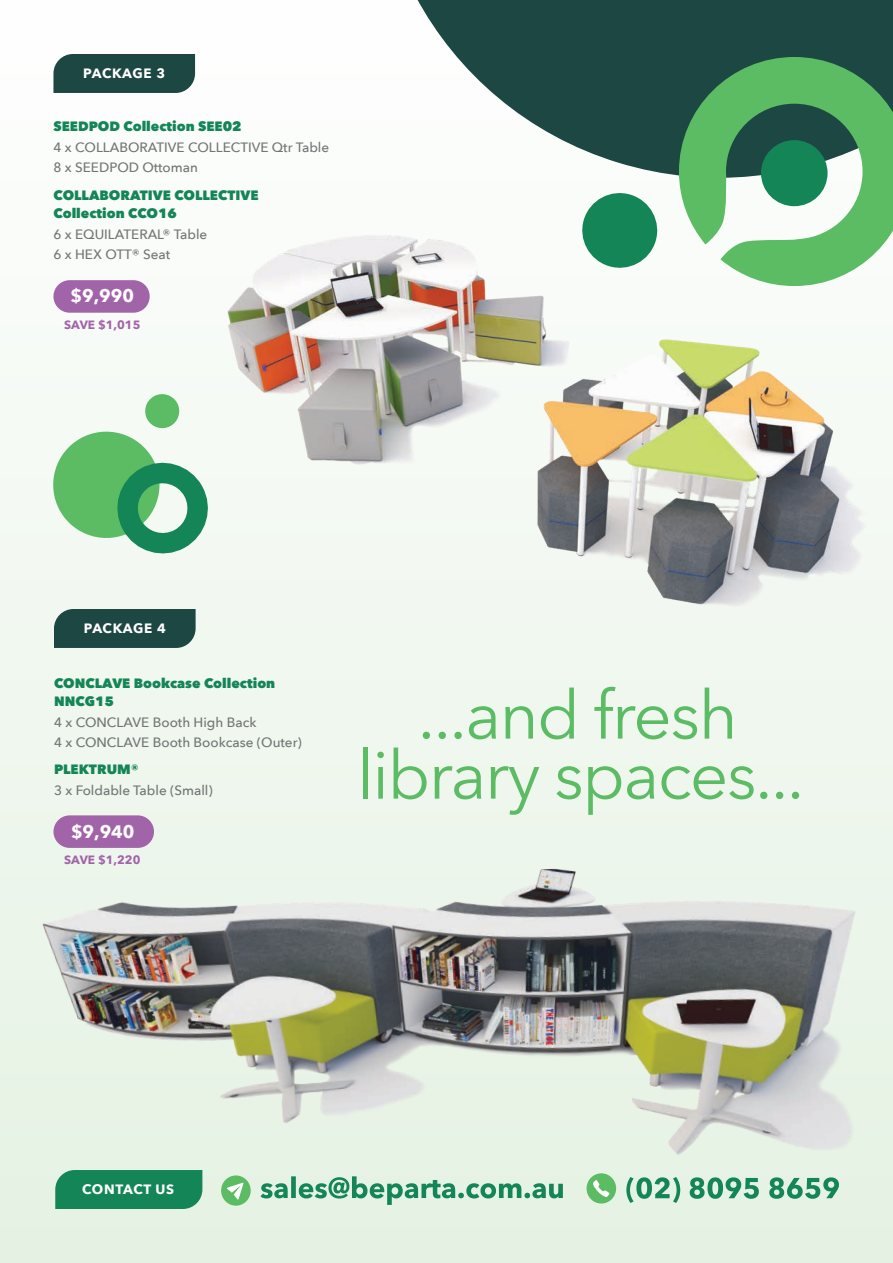
<style>
.page{position:relative;width:893px;height:1263px;background:#fff}
.page>*{position:absolute;margin:0;border:0;box-sizing:border-box;transform-origin:0 0}
.t1{font:67.5px/60px "Avenir Next";letter-spacing:-.025em;color:#5bbc64;text-align:center}
.t2{font:700 18px "Avenir Next";color:#fff}
.t3{font:500 13.5px/20.5px "Avenir Next";color:#717575}
.t4{font:800 13.5px/18.6px "Avenir Next";color:#148556}
.t5{font:700 13.5px "Avenir Next";letter-spacing:.04em;color:#fff}
.t6{font:700 12px "Avenir Next";color:#a264a9}
</style>
<div class="page">
<div style="left:0;top:0;width:893px;height:1263px;background:linear-gradient(to bottom,#fefefe,#e5f2e3)"></div>
<div style="left:53px;top:815px;width:101px;height:33px;background:#a264a9;border-radius:16px"></div>
<img style="left:3px;top:846px;width:890px;height:360px">
<div style="left:53px;top:280px;width:97px;height:33px;background:#a264a9;border-radius:16px"></div>
<div style="left:54px;top:609px;width:91px;height:39px;background:#1d4742"></div>
<div style="left:53px;top:54px;width:142px;height:39px;background:#1d4742"></div>
<svg style="left:335px;top:0;width:558px;height:201px;fill:#1d4742"></svg>
<svg style="left:578px;top:189px;width:84px;height:12px"></svg>
<div style="left:55px;top:1170px;width:147px;height:39px;background:#148556"></div>
<svg style="left:260px;top:1176px;width:303px;height:29px;background:#a5d0b8"></svg>
<svg style="left:626px;top:1177px;width:213px;height:26px;background:#93c7ac"></svg>
<div style="left:221px;top:1175px;width:30px;height:31px;background:#5bbc64;border-radius:50%"></div>
<div style="left:586px;top:1173px;width:30px;height:30px;background:#5bbc64;border-radius:50%"></div>
<svg style="left:227px;top:1183px;width:16px;height:16px"></svg>
<svg style="left:593px;top:1180px;width:16px;height:17px"></svg>
<img style="left:145px;top:201px;width:748px;height:451px">
<svg style="left:679px;top:57px;width:214px;height:229px;fill:#5bbc64"></svg>
<svg style="left:46px;top:392px;width:178px;height:178px"></svg>
<p class="t5" style="left:83px;top:62px;width:83px">PACKAGE 3</p>
<p class="t4" style="left:53px;top:117px;width:190px">SEEDPOD Collection SEE02</p>
<p class="t3" style="left:53px;top:137px;width:277px">4 x COLLABORATIVE COLLECTIVE Qtr Table<br>8 x SEEDPOD Ottoman</p>
<p class="t4" style="left:53px;top:185px;width:207px">COLLABORATIVE COLLECTIVE<br>Collection CCO16</p>
<p class="t3" style="left:53px;top:223px;width:155px">6 x EQUILATERAL® Table<br>6 x HEX OTT® Seat</p>
<h2 class="t2" style="left:70px;top:280px;width:65px">$9,990</h2>
<p class="t6" style="left:64px;top:314px;width:78px">SAVE $1,015</p>
<p class="t5" style="left:84px;top:617px;width:83px">PACKAGE 4</p>
<p class="t4" style="left:54px;top:673px;width:223px">CONCLAVE Bookcase Collection<br>NNCG15</p>
<p class="t3" style="left:54px;top:711px;width:249px">4 x CONCLAVE Booth High Back<br>4 x CONCLAVE Booth Bookcase (Outer)</p>
<p class="t4" style="left:54px;top:760px;width:86px">PLEKTRUM®</p>
<p class="t3" style="left:54px;top:779px;width:160px">3 x Foldable Table (Small)</p>
<h2 class="t2" style="left:71px;top:816px;width:65px">$9,940</h2>
<p class="t6" style="left:64px;top:849px;width:78px">SAVE $1,220</p>
<h1 class="t1" style="left:357px;top:682px;width:449px">...and fresh library spaces...</h1>
<p class="t5" style="left:82px;top:1177px;width:94px">CONTACT US</p>
</div>
